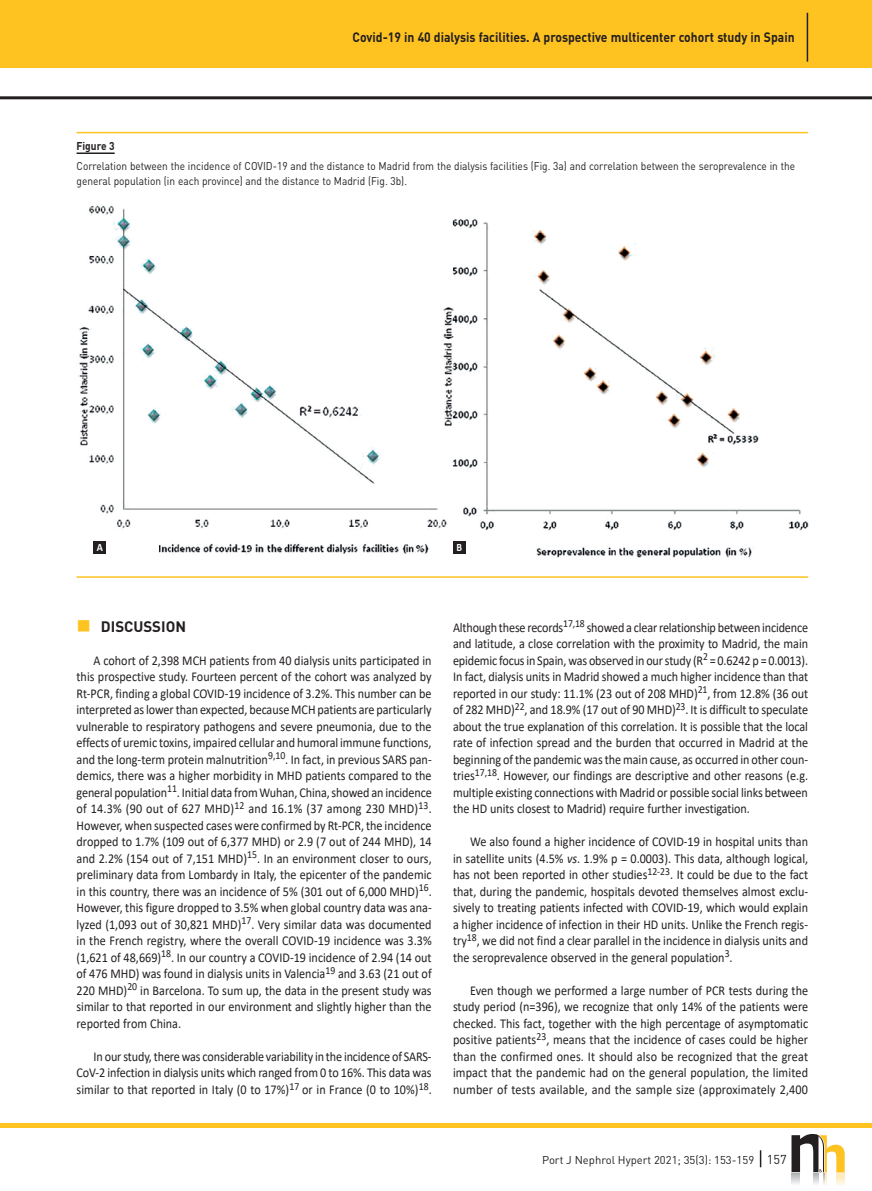
<style>
.page{position:relative;width:872px;height:1191px;background:#fff}
.page>*{position:absolute;margin:0;border:0;box-sizing:border-box;transform-origin:0 0}
.t1{font:700 15px "DIN";color:#231f20}
.t2{font:13.5px/16.5px "Calibri";color:#231f20;text-align:justify;scale:.9 1}
.t3{font:700 13.5px "DIN";color:#231f20;scale:.9 1}
.t4{font:11.25px/15px "DIN";color:#231f20;scale:.9 1}
.t5{font:11.25px "DIN";color:#231f20}
.t6{font:700 11.25px "DIN";color:#231f20;scale:.9 1}
.t7{font:700 11.25px "Calibri";color:#fff;scale:.9 1}
.s1{font-style:italic}
.s2{font-size:12.75px}
</style>
<div class="page">
<hr style="left:0;top:96px;width:872px;height:3px;background:#231f20">
<hr style="left:0;top:1123px;width:872px;height:4px;background:#fec221">
<svg style="left:760px;top:1150px;width:1px;height:17px"></svg>
<div style="left:0;top:0;width:872px;height:68px;background:#fec221"></div>
<svg style="left:791px;top:1134px;width:53px;height:51px"></svg>
<hr style="left:806px;top:13px;width:2px;height:49px;background:#231f20">
<hr style="left:77px;top:132px;width:731px;height:1px;background:#fec221">
<hr style="left:77px;top:152px;width:38px;height:2px;background:#231f20">
<hr style="left:77px;top:576px;width:731px;height:2px;background:#fec221">
<img style="left:79px;top:205px;width:729px;height:353px">
<div style="left:453px;top:540px;width:13px;height:13px;background:#231f20"></div>
<div style="left:94px;top:540px;width:12px;height:13px;background:#231f20"></div>
<p class="t3" style="left:353px;top:28px;width:492px">Covid-19 in 40 dialysis facilities. A prospective multicenter cohort study in Spain</p>
<p class="t6" style="left:77px;top:139px;width:44px">Figure 3</p>
<p class="t4" style="left:77px;top:158px;width:800px">Correlation between the incidence of COVID-19 and the distance to Madrid from the dialysis facilities (Fig. 3a) and correlation between the seroprevalence in the general population (in each province) and the distance to Madrid (Fig. 3b).</p>
<p class="t7" style="left:97px;top:539px;width:8px">A</p>
<p class="t7" style="left:456px;top:539px;width:8px">B</p>
<p class="t1" style="left:101px;top:616px;width:87px">DISCUSSION</p>
<p class="t2" style="left:77px;top:652px;width:396px;text-indent:17px">A cohort of 2,398 MCH patients from 40 dialysis units participated in this prospective study. Fourteen percent of the cohort was analyzed by Rt-PCR, finding a global COVID-19 incidence of 3.2%. This number can be interpreted as lower than expected, because MCH patients are particularly vulnerable to respiratory pathogens and severe pneumonia, due to the effects of uremic toxins, impaired cellular and humoral immune functions, and the long-term protein malnutrition<sup>9,10</sup>. In fact, in previous SARS pan&shy;demics, there was a higher morbidity in MHD patients compared to the general population<sup>11</sup>. Initial data from Wuhan, China, showed an incidence of 14.3% (90 out of 627 MHD)<sup>12</sup> and 16.1% (37 among 230 MHD)<sup>13</sup>.<br>However, when suspected cases were confirmed by Rt-PCR, the incidence dropped to 1.7% (109 out of 6,377 MHD) or 2.9 (7 out of 244 MHD), 14 and 2.2% (154 out of 7,151 MHD)<sup>15</sup>. In an environment closer to ours, preliminary data from Lombardy in Italy, the epicenter of the pandemic in this country, there was an incidence of 5% (301 out of 6,000 MHD)<sup>16</sup>.<br>However, this figure dropped to 3.5% when global country data was ana&shy;lyzed (1,093 out of 30,821 MHD)<sup>17</sup>. Very similar data was documented in the French registry, where the overall COVID-19 incidence was 3.3% (1,621 of 48,669)<sup>18</sup>. In our country a COVID-19 incidence of 2.94 (14 out of 476 MHD) was found in dialysis units in Valencia<sup>19</sup> and 3.63 (21 out of 220 MHD)<sup>20</sup> in Barcelona. To sum up, the data in the present study was similar to that reported in our environment and slightly higher than the reported from China.</p>
<p class="t2" style="left:77px;top:1047px;width:396px;text-indent:17px">In our study, there was considerable variability in the incidence of SARS-CoV-2 infection in dialysis units which ranged from 0 to 16%. This data was similar to that reported in Italy (0 to 17%)<sup>17</sup> or in France (0 to 10%)<sup>18</sup>.</p>
<p class="t2" style="left:453px;top:619px;width:396px">Although these records<sup>17,18</sup> showed a clear relationship between incidence and latitude, a close correlation with the proximity to Madrid, the main epidemic focus in Spain, was observed in our study (R<sup>2</sup> = 0.6242 p = 0.0013).<br>In fact, dialysis units in Madrid showed a much higher incidence than that reported in our study: 11.1% (23 out of 208 MHD)<sup>21</sup>, from 12.8% (36 out of 282 MHD)<sup>22</sup>, and 18.9% (17 out of 90 MHD)<sup>23</sup>. It is difficult to speculate about the true explanation of this correlation. It is possible that the local rate of infection spread and the burden that occurred in Madrid at the beginning of the pandemic was the main cause, as occurred in other coun&shy;tries<sup>17,18</sup>. However, our findings are descriptive and other reasons (e.g. multiple existing connections with Madrid or possible social links between the HD units closest to Madrid) require further investigation.</p>
<p class="t2" style="left:453px;top:833px;width:396px;text-indent:17px">We also found a higher incidence of COVID-19 in hospital units than in satellite units (4.5% <span class="s1">vs</span>. 1.9% p = 0.0003). This data, although logical, has not been reported in other studies<sup>12-23</sup>. It could be due to the fact that, during the pandemic, hospitals devoted themselves almost exclu&shy;sively to treating patients infected with COVID-19, which would explain a higher incidence of infection in their HD units. Unlike the French regis&shy;try<sup>18</sup>, we did not find a clear parallel in the incidence in dialysis units and the seroprevalence observed in the general population<sup>3</sup>.</p>
<p class="t2" style="left:453px;top:981px;width:396px;text-indent:17px">Even though we performed a large number of PCR tests during the study period (n=396), we recognize that only 14% of the patients were checked. This fact, together with the high percentage of asymptomatic positive patients<sup>23</sup>, means that the incidence of cases could be higher than the confirmed ones. It should also be recognized that the great impact that the pandemic had on the general population, the limited number of tests available, and the sample size (approximately 2,400</p>
<p class="t5" style="left:542px;top:1152px;width:246px">Port J Nephrol Hypert 2021; 35(3): 153-159 <span class="s2">157</span></p>
</div>
